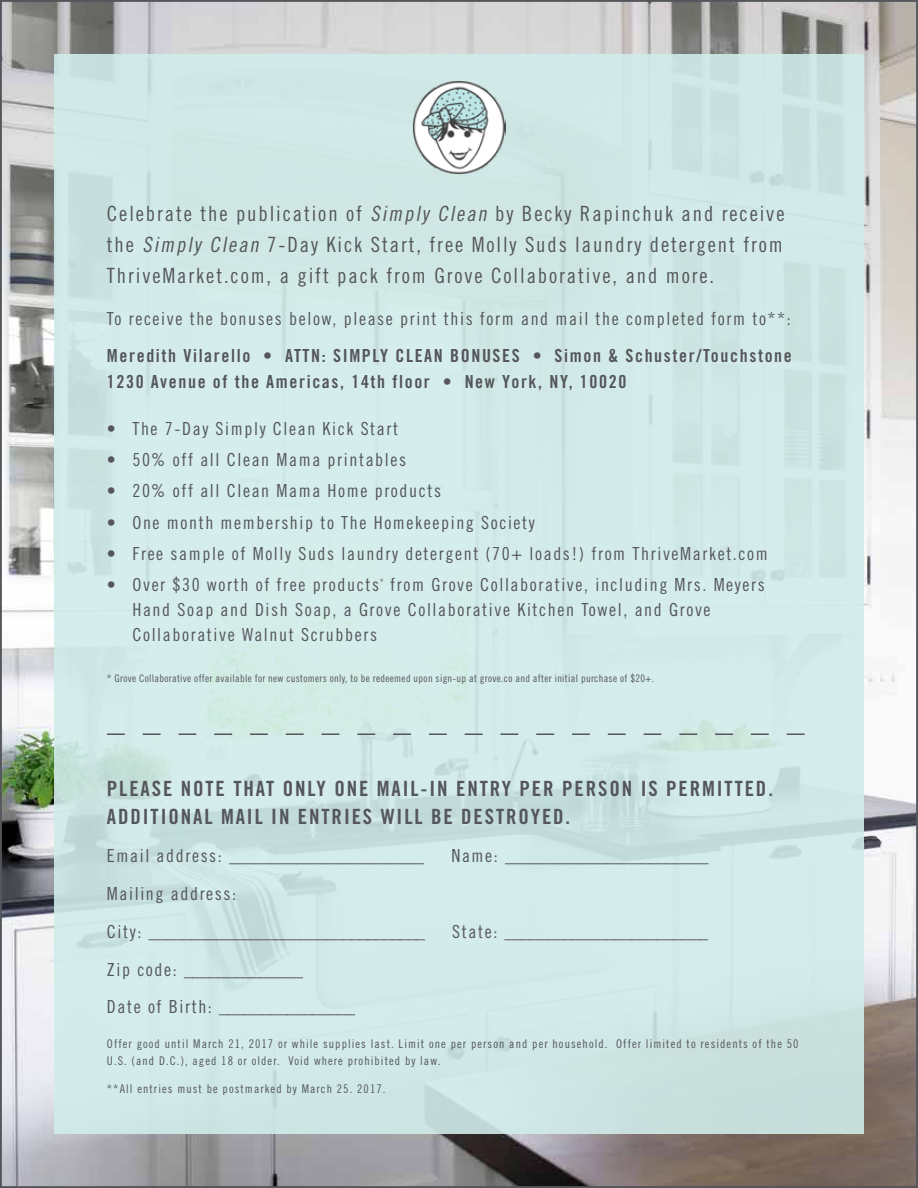
<style>
.page{position:relative;width:918px;height:1188px;background:#fff}
.page>*{position:absolute;margin:0;border:0;box-sizing:border-box;transform-origin:0 0}
.t1{font:21px/31.2px "Trade Gothic Cond Eighteen";letter-spacing:.09em;color:#54565b;text-align:justify}
.t2{font:21px/28.8px "Trade Gothic Bold Cond Twenty";letter-spacing:.09em;color:#54565b}
.t3{font:18px/25.2px "Trade Gothic Cond Eighteen";letter-spacing:.09em;color:#54565b}
.t4{font:18px/25.2px "Trade Gothic Bold Cond Twenty";letter-spacing:.09em;color:#54565b}
.t5{font:12px/16.8px "Trade Gothic Cond Eighteen";letter-spacing:.09em;color:#54565b}
.t6{font:10.5px "Trade Gothic Cond Eighteen";letter-spacing:.03em;color:#54565b}
.s1{font-style:italic}
</style>
<div class="page">
<img style="left:3px;top:3px;width:912px;height:1182px">
<div style="left:54px;top:54px;width:810px;height:1080px;background:#d1ecea"></div>
<svg style="left:107px;top:734px;width:698px;height:1px"></svg>
<img style="left:412px;top:81px;width:94px;height:93px">
<p class="t1" style="left:107px;top:198px;width:679px">Celebrate the publication of <span class="s1">Simply Clean</span> by Becky Rapinchuk and receive the <span class="s1">Simply Clean</span> 7-Day Kick Start, free Molly Suds laundry detergent from ThriveMarket.com, a gift pack from Grove Collaborative, and more.</p>
<p class="t3" style="left:107px;top:305px;width:685px">To receive the bonuses below, please print this form and mail the completed form to**:</p>
<p class="t4" style="left:107px;top:343px;width:686px">Meredith Vilarello • ATTN: SIMPLY CLEAN BONUSES • Simon &amp; Schuster/Touchstone<br>1230 Avenue of the Americas, 14th floor • New York, NY, 10020</p>
<p class="t3" style="left:107px;top:416px;width:293px">• The 7-Day Simply Clean Kick Start</p>
<p class="t3" style="left:107px;top:447px;width:301px">• 50% off all Clean Mama printables</p>
<p class="t3" style="left:107px;top:478px;width:336px">• 20% off all Clean Mama Home products</p>
<p class="t3" style="left:107px;top:509px;width:429px">• One month membership to The Homekeeping Society</p>
<p class="t3" style="left:107px;top:541px;width:662px">• Free sample of Molly Suds laundry detergent (70+ loads!) from ThriveMarket.com</p>
<p class="t3" style="left:132px;top:572px;width:634px;text-indent:-25px">• Over $30 worth of free products<sup>*</sup> from Grove Collaborative, including Mrs. Meyers<br>Hand Soap and Dish Soap, a Grove Collaborative Kitchen Towel, and Grove<br>Collaborative Walnut Scrubbers</p>
<p class="t6" style="left:107px;top:672px;width:549px">* Grove Collaborative offer available for new customers only, to be redeemed upon sign-up at grove.co and after initial purchase of $20+.</p>
<p class="t2" style="left:107px;top:774px;width:668px">PLEASE NOTE THAT ONLY ONE MAIL-IN ENTRY PER PERSON IS PERMITTED.<br>ADDITIONAL MAIL IN ENTRIES WILL BE DESTROYED.</p>
<p class="t3" style="left:107px;top:843px;width:319px">Email address: _______________________</p>
<p class="t3" style="left:451px;top:843px;width:259px">Name: ________________________</p>
<p class="t3" style="left:107px;top:875px;width:320px;line-height:37.8px">Mailing address:<br>City: _________________________________</p>
<p class="t3" style="left:452px;top:919px;width:257px">State: ________________________</p>
<p class="t3" style="left:107px;top:950px;width:250px;line-height:37.8px">Zip code: ______________<br>Date of Birth: ________________</p>
<p class="t5" style="left:107px;top:1035px;width:693px">Offer good until March 21, 2017 or while supplies last. Limit one per person and per household. Offer limited to residents of the 50<br>U.S. (and D.C.), aged 18 or older. Void where prohibited by law.</p>
<p class="t5" style="left:107px;top:1080px;width:280px">**All entries must be postmarked by March 25. 2017.</p>
</div>
